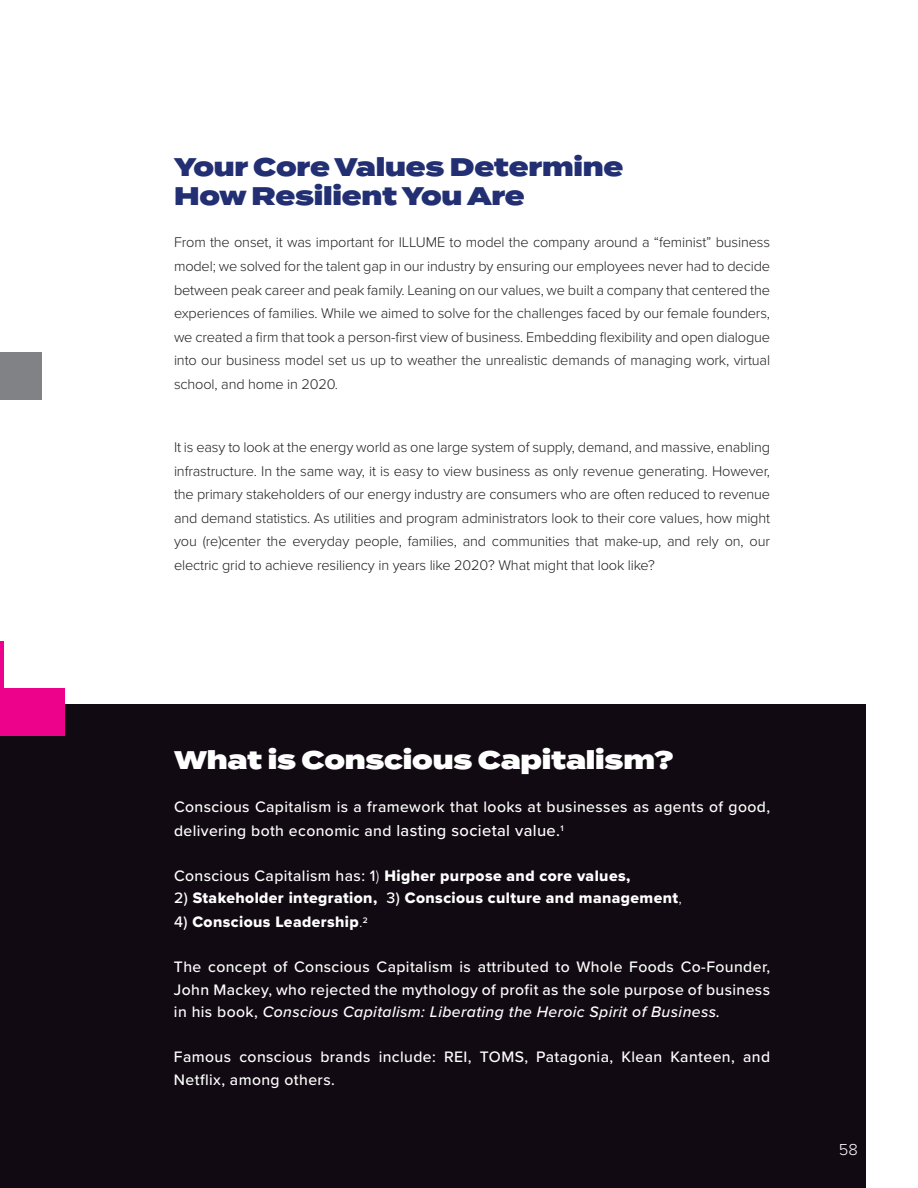
<style>
.page{position:relative;width:918px;height:1188px;background:#fff}
.page>*{position:absolute;margin:0;border:0;box-sizing:border-box;transform-origin:0 0}
.t1{font:900 25.5px/28.5px "Termina";letter-spacing:-.01em;color:#223073}
.t2{font:900 25.5px "Termina";letter-spacing:-.01em;color:#fff}
.t3{font:300 16.5px "Proxima Nova";color:#fff}
.t4{font:500 15.75px/22.5px "Proxima Nova";letter-spacing:.025em;color:#fff}
.t5{font:15.75px "Proxima Nova Extrabld";letter-spacing:.025em;color:#fff}
.t6{font:300 14.55px/23.5px "Proxima Nova";letter-spacing:-.01em;color:#231f20;text-align:justify}
.s1{font-size:16.5px}
.s2{font-family:"Proxima Nova";font-weight:500}
.s3{font-family:"Proxima Nova";font-weight:300}
.s4{font-style:italic}
</style>
<div class="page">
<div style="left:0;top:704px;width:866px;height:484px;background:#120a12"></div>
<div style="left:0;top:689px;width:65px;height:47px;background:#ed028c"></div>
<hr style="left:0;top:641px;width:3px;height:48px;background:#ed028c">
<div style="left:0;top:352px;width:42px;height:47px;background:#808285"></div>
<p class="t1" style="left:174px;top:155px;width:451px">Your Core Values Determine<br>How Resilient You Are</p>
<p class="t6" style="left:174px;top:230px;width:598px">From the onset, it was important for ILLUME to model the company around a “feminist” business model; we solved for the talent gap in our industry by ensuring our employees never had to decide between peak career and peak family. Leaning on our values, we built a company that centered the experiences of families. While we aimed to solve for the challenges faced by our female founders, we created a firm that took a person-first view of business. Embedding flexibility and open dialogue into our business model set us up to weather the unrealistic demands of managing work, virtual school, and home in 2020.</p>
<p class="t6" style="left:174px;top:435px;width:598px">It is easy to look at the energy world as one large system of supply, demand, and massive, enabling infrastructure. In the same way, it is easy to view business as only revenue generating. However, the primary stakeholders of our energy industry are consumers who are often reduced to revenue and demand statistics. As utilities and program administrators look to their core values, how might you (re)center the everyday people, families, and communities that make-up, and rely on, our electric grid to achieve resiliency in years like 2020? What might that look like?</p>
<p class="t2" style="left:174px;top:741px;width:501px">What is Conscious Capitalism?</p>
<p class="t4" style="left:174px;top:794px;width:598px;line-height:24px">Conscious Capitalism is a framework that looks at businesses as agents of good, delivering both economic and <span class="s1">lasting societal value.</span><sup>1</sup></p>
<p class="t5" style="left:174px;top:864px;width:458px"><span class="s2">Conscious Capitalism has: 1</span><span class="s3">)</span> Higher purpose and core values,</p>
<p class="t5" style="left:174px;top:886px;width:510px"><span class="s2">2)</span> Stakeholder integration, <span class="s2">3)</span> Conscious culture and management<span class="s3">,</span></p>
<p class="t5" style="left:174px;top:910px;width:195px"><span class="s2">4)</span> Conscious Leadership<span class="s3">.</span><sup>2</sup></p>
<p class="t4" style="left:174px;top:955px;width:598px;text-align:justify">The concept of Conscious Capitalism is attributed to Whole Foods Co-Founder, John Mackey, who rejected the mythology of profit as the sole purpose of business in his book, <span class="s4">Conscious Capitalism: Liberating the Heroic Spirit of Business.</span></p>
<p class="t4" style="left:174px;top:1045px;width:598px">Famous conscious brands include: REI, TOMS, Patagonia, Klean Kanteen, and<br>Netflix, among others.</p>
<p class="t3" style="left:839px;top:1137px;width:21px">58</p>
</div>
